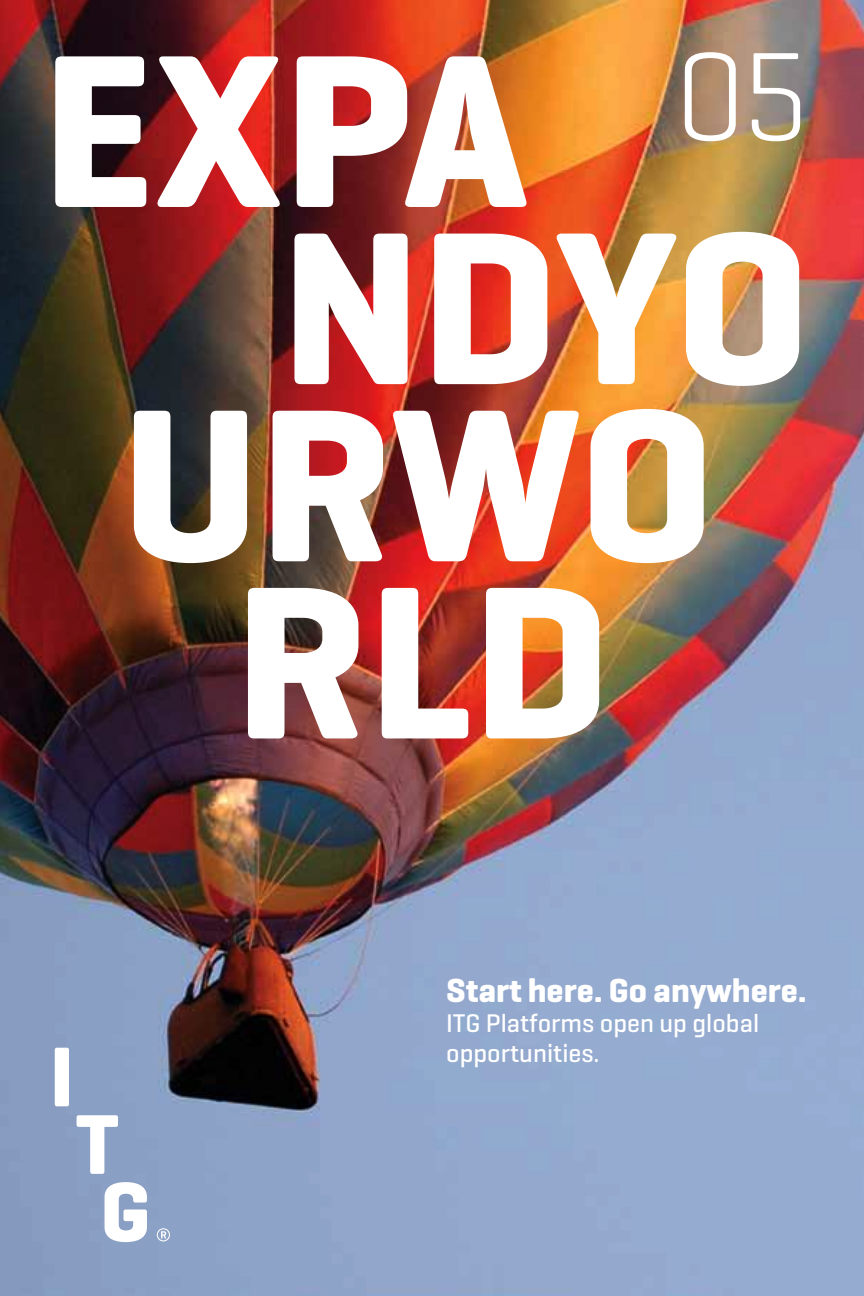
<style>
.page{position:relative;width:864px;height:1296px;background:#fff}
.page>*{position:absolute;margin:0;border:0;box-sizing:border-box;transform-origin:0 0}
.t1{font:700 221.4px "Geogrotesque";color:#fff}
.t2{font:300 128px "Geogrotesque";color:#fff}
.t3{font:700 34px "Geogrotesque";color:#fff}
.t4{font:500 26px/30px "Geogrotesque";color:#fff}
</style>
<div class="page">
<img style="left:0;top:0;width:864px;height:1296px">
<div style="left:55px;top:1048px;width:14px;height:58px;background:#fff;border-radius:3px"></div>
<svg style="left:77px;top:1115px;width:41px;height:59px"></svg>
<svg style="left:105px;top:1182px;width:42px;height:60px"></svg>
<svg style="left:157px;top:1228px;width:13px;height:13px"></svg>
<h2 class="t2" style="left:676px;top:17px;width:136px">05</h2>
<h1 class="t1" style="left:42px;top:-6px;width:488px">EXPA</h1>
<h1 class="t1" style="left:281px;top:171px;width:531px">NDYO</h1>
<h1 class="t1" style="left:122px;top:348px;width:595px">URWO</h1>
<h1 class="t1" style="left:235px;top:525px;width:377px">RLD</h1>
<h3 class="t3" style="left:446px;top:969px;width:362px">Start here. Go anywhere.</h3>
<p class="t4" style="left:446px;top:1007px;width:315px">ITG Platforms open up global opportunities.</p>
</div>
